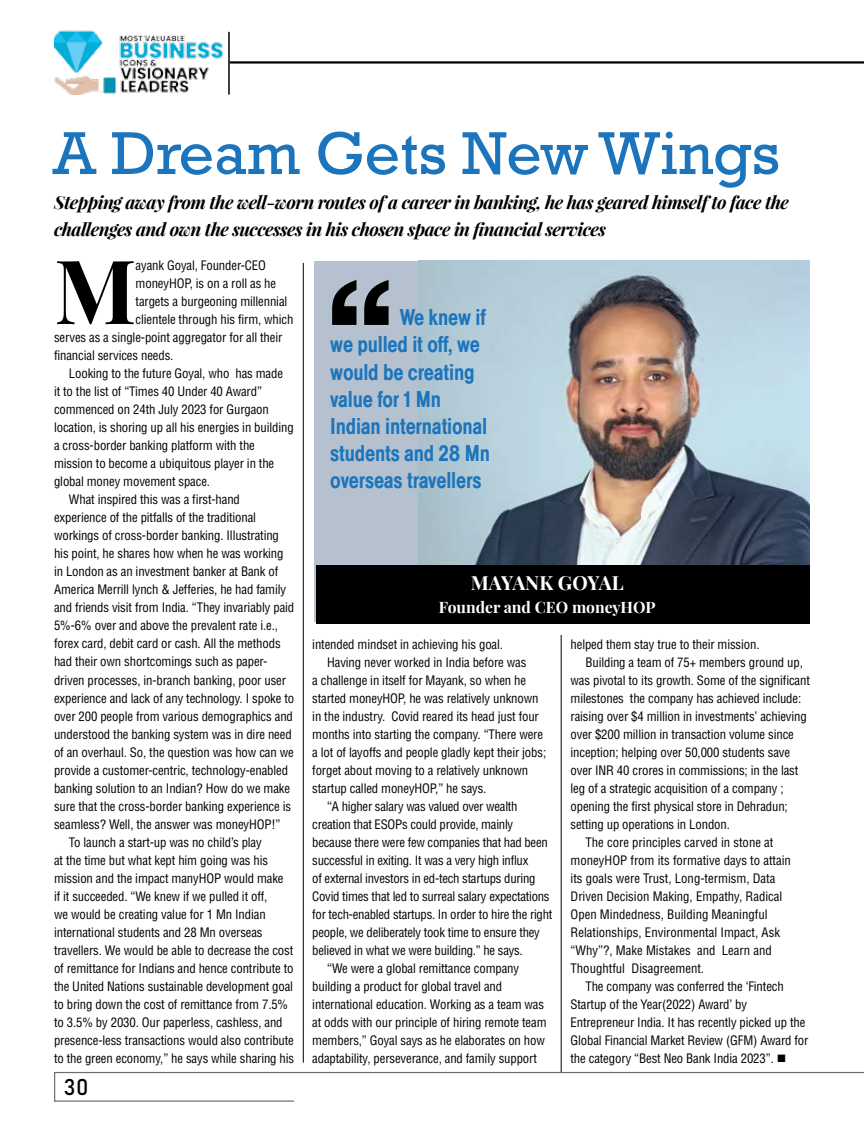
<style>
.page{position:relative;width:864px;height:1136px;background:#fff}
.page>*{position:absolute;margin:0;border:0;box-sizing:border-box;transform-origin:0 0}
.t1{font:700 88.95px "Playfair Display";color:#000}
.t2{font:61.5px "Rockwell";color:#1c75bc}
.t3{font:24px/27px "Helvetica Medium Condensed Plain";letter-spacing:-.01em;color:#1c75bc;scale:.95 1}
.t4{font:22.5px "Bahnschrift";color:#000}
.t5{font:700 19.5px "Playfair Display";letter-spacing:.01em;color:#fff}
.t6{font:italic 700 18px/27px "Playfair Display";letter-spacing:-.03em;color:#000}
.t7{font:700 15.75px "Playfair Display";color:#fff}
.t8{font:condensed 12.75px "Helvetica";letter-spacing:-.01em;color:#000}
</style>
<div class="page">
<svg style="left:54px;top:1071px;width:809px;height:31px"></svg>
<hr style="left:54px;top:1100px;width:240px;height:1px;background:#6d6e71">
<img style="left:54px;top:30px;width:169px;height:64px">
<hr style="left:228px;top:32px;width:2px;height:62px;background:#000">
<hr style="left:230px;top:61px;width:633px;height:3px;background:#000">
<hr style="left:303px;top:263px;width:1px;height:799px;background:#000">
<hr style="left:560px;top:634px;width:1px;height:437px;background:#000">
<div style="left:314px;top:261px;width:495px;height:360px;background:#b5c1cf"></div>
<img style="left:418px;top:261px;width:391px;height:304px">
<svg style="left:332px;top:280px;width:56px;height:45px"></svg>
<div style="left:316px;top:565px;width:493px;height:58px;background:#000"></div>
<h2 class="t2" style="left:53px;top:118px;width:728px">A Dream Gets New Wings</h2>
<h3 class="t6" style="left:54px;top:188px;width:736px">Stepping away from the well-worn routes of a career in banking, he has geared himself to face the challenges and own the successes in his chosen space in financial services</h3>
<h1 class="t1" style="left:54px;top:235px;width:84px">M</h1>
<p class="t8" style="left:136px;top:257px;width:132px">ayank Goyal, Founder-CEO</p>
<p class="t8" style="left:136px;top:275px;width:142px">moneyHOP, is on a roll as he</p>
<p class="t8" style="left:136px;top:293px;width:153px">targets a burgeoning millennial</p>
<p class="t8" style="left:136px;top:311px;width:159px">clientele through his firm, which</p>
<p class="t8" style="left:54px;top:329px;width:230px">serves as a single-point aggregator for all their</p>
<p class="t8" style="left:54px;top:347px;width:121px">financial services needs.</p>
<p class="t8" style="left:69px;top:365px;width:215px">Looking to the future Goyal, who has made</p>
<p class="t8" style="left:54px;top:383px;width:209px">it to the list of “Times 40 U nder 40 Award”</p>
<p class="t8" style="left:54px;top:401px;width:216px">commenced on 24th July 2023 for Gurgaon</p>
<p class="t8" style="left:54px;top:419px;width:241px">location, is shoring up all his energies in building</p>
<p class="t8" style="left:54px;top:437px;width:202px">a cross-border banking platform with the</p>
<p class="t8" style="left:54px;top:455px;width:222px">mission to become a ubiquitous player in the</p>
<p class="t8" style="left:54px;top:473px;width:157px">global money movement space.</p>
<p class="t8" style="left:69px;top:491px;width:172px">What inspired this was a first-hand</p>
<p class="t8" style="left:54px;top:509px;width:203px">experience of the pitfalls of the traditional</p>
<p class="t8" style="left:54px;top:527px;width:226px">workings of cross-border banking. Illustrating</p>
<p class="t8" style="left:54px;top:545px;width:231px">his point, he shares how when he was working</p>
<p class="t8" style="left:54px;top:563px;width:225px">in London as an investment banker at Bank of</p>
<p class="t8" style="left:54px;top:581px;width:233px">America Merrill lynch &amp; Jefferies, he had family</p>
<p class="t8" style="left:54px;top:599px;width:242px">and friends visit from India. “They invariably paid</p>
<p class="t8" style="left:54px;top:617px;width:225px">5%-6% over and above the prevalent rate i.e.,</p>
<p class="t8" style="left:54px;top:635px;width:228px">forex card, debit card or cash. All the methods</p>
<p class="t8" style="left:54px;top:653px;width:215px">had their own shortcomings such as paper-</p>
<p class="t8" style="left:54px;top:671px;width:233px">driven processes, in-branch banking, poor user</p>
<p class="t8" style="left:54px;top:689px;width:241px">experience and lack of any technology. I spoke to</p>
<p class="t8" style="left:54px;top:707px;width:240px">over 200 people from various demographics and</p>
<p class="t8" style="left:54px;top:725px;width:239px">understood the banking system was in dire need</p>
<p class="t8" style="left:54px;top:743px;width:241px">of an overhaul. So, the question was how can we</p>
<p class="t8" style="left:54px;top:761px;width:235px">provide a customer-centric, technology-enabled</p>
<p class="t8" style="left:54px;top:779px;width:237px">banking solution to an Indian? How do we make</p>
<p class="t8" style="left:54px;top:797px;width:238px">sure that the cross-border banking experience is</p>
<p class="t8" style="left:54px;top:815px;width:228px">seamless? Well, the answer was moneyHOP!”</p>
<p class="t8" style="left:69px;top:833px;width:194px">To launch a start-up was no child’s play</p>
<p class="t8" style="left:54px;top:851px;width:215px">at the time but what kept him going was his</p>
<p class="t8" style="left:54px;top:869px;width:231px">mission and the impact manyHOP would make</p>
<p class="t8" style="left:54px;top:887px;width:215px">if it succeeded. “We knew if we pulled it off,</p>
<p class="t8" style="left:54px;top:905px;width:213px">we would be creating value for 1 Mn Indian</p>
<p class="t8" style="left:54px;top:923px;width:210px">international students and 28 Mn overseas</p>
<p class="t8" style="left:54px;top:941px;width:240px">travellers. We would be able to decrease the cost</p>
<p class="t8" style="left:54px;top:959px;width:241px">of remittance for Indians and hence contribute to</p>
<p class="t8" style="left:54px;top:977px;width:240px">the U nited Nations sustainable development goal</p>
<p class="t8" style="left:54px;top:995px;width:236px">to bring down the cost of remittance from 7.5%</p>
<p class="t8" style="left:54px;top:1014px;width:230px">to 3.5% by 2030. Our paperless, cashless, and</p>
<p class="t8" style="left:54px;top:1032px;width:241px">presence-less transactions would also contribute</p>
<p class="t8" style="left:54px;top:1050px;width:241px">to the green economy,” he says while sharing his</p>
<h3 class="t3" style="left:330px;top:304px;width:169px;text-indent:69px">We knew if we pulled it off, we would be creating value for 1 Mn<br>Indian international students and 28 Mn overseas travellers</h3>
<h3 class="t5" style="left:470px;top:570px;width:154px">Mayank Goyal</h3>
<p class="t7" style="left:438px;top:597px;width:194px">Founder and CEO moneyHOP</p>
<p class="t8" style="left:312px;top:636px;width:192px">intended mindset in achieving his goal.</p>
<p class="t8" style="left:327px;top:654px;width:201px">Having never worked in India before was</p>
<p class="t8" style="left:312px;top:672px;width:215px">a challenge in itself for Mayank, so when he</p>
<p class="t8" style="left:312px;top:690px;width:227px">started moneyHOP, he was relatively unknown</p>
<p class="t8" style="left:312px;top:708px;width:228px">in the industry. Covid reared its head just four</p>
<p class="t8" style="left:312px;top:726px;width:232px">months into starting the company. “There were</p>
<p class="t8" style="left:312px;top:744px;width:235px">a lot of layoffs and people gladly kept their jobs;</p>
<p class="t8" style="left:312px;top:762px;width:217px">forget about moving to a relatively unknown</p>
<p class="t8" style="left:312px;top:780px;width:175px">startup called moneyHOP,” he says.</p>
<p class="t8" style="left:327px;top:798px;width:192px">“A higher salary was valued over wealth</p>
<p class="t8" style="left:312px;top:816px;width:202px">creation that ESOPs could provide, mainly</p>
<p class="t8" style="left:312px;top:834px;width:237px">because there were few companies that had been</p>
<p class="t8" style="left:312px;top:852px;width:217px">successful in exiting. It was a very high influx</p>
<p class="t8" style="left:312px;top:870px;width:225px">of external investors in ed-tech startups during</p>
<p class="t8" style="left:312px;top:888px;width:239px">Covid times that led to surreal salary expectations</p>
<p class="t8" style="left:312px;top:906px;width:241px">for tech-enabled startups. In order to hire the right</p>
<p class="t8" style="left:312px;top:924px;width:229px">people, we deliberately took time to ensure they</p>
<p class="t8" style="left:312px;top:942px;width:212px">believed in what we were building.” he says.</p>
<p class="t8" style="left:327px;top:960px;width:193px">“We were a global remittance company</p>
<p class="t8" style="left:312px;top:978px;width:191px">building a product for global travel and</p>
<p class="t8" style="left:312px;top:996px;width:233px">international education. Working as a team was</p>
<p class="t8" style="left:312px;top:1014px;width:236px">at odds with our principle of hiring remote team</p>
<p class="t8" style="left:312px;top:1032px;width:234px">members,” Goyal says as he elaborates on how</p>
<p class="t8" style="left:312px;top:1050px;width:226px">adaptability, perseverance, and family support</p>
<p class="t8" style="left:570px;top:636px;width:190px">helped them stay true to their mission.</p>
<p class="t8" style="left:585px;top:654px;width:219px">Building a team of 75+ members ground up,</p>
<p class="t8" style="left:570px;top:672px;width:241px">was pivotal to its growth. Some of the significant</p>
<p class="t8" style="left:570px;top:690px;width:232px">milestones the company has achieved include:</p>
<p class="t8" style="left:570px;top:708px;width:238px">raising over $4 million in investments’ achieving</p>
<p class="t8" style="left:570px;top:726px;width:225px">over $200 million in transaction volume since</p>
<p class="t8" style="left:570px;top:744px;width:221px">inception; helping over 50,000 students save</p>
<p class="t8" style="left:570px;top:762px;width:229px">over INR 40 crores in commissions; in the last</p>
<p class="t8" style="left:570px;top:780px;width:214px">leg of a strategic acquisition of a company ;</p>
<p class="t8" style="left:570px;top:798px;width:219px">opening the first physical store in Dehradun;</p>
<p class="t8" style="left:570px;top:816px;width:161px">setting up operations in London.</p>
<p class="t8" style="left:585px;top:834px;width:189px">The core principles carved in stone at</p>
<p class="t8" style="left:570px;top:852px;width:222px">moneyHOP from its formative days to attain</p>
<p class="t8" style="left:570px;top:870px;width:206px">its goals were Trust, Long-termism, Data</p>
<p class="t8" style="left:570px;top:888px;width:213px">Driven Decision Making, Empathy, Radical</p>
<p class="t8" style="left:570px;top:906px;width:198px">Open Mindedness, Building Meaningful</p>
<p class="t8" style="left:570px;top:924px;width:211px">Relationships, Environmental Impact, Ask</p>
<p class="t8" style="left:570px;top:942px;width:203px">“Why”?, Make Mistakes and Learn and</p>
<p class="t8" style="left:570px;top:960px;width:135px">Thoughtful Disagreement.</p>
<p class="t8" style="left:585px;top:978px;width:200px">The company was conferred the ‘Fintech</p>
<p class="t8" style="left:570px;top:996px;width:178px">Startup of the Year(2022) Award’ by</p>
<p class="t8" style="left:570px;top:1014px;width:236px">Entrepreneur India. It has recently picked up the</p>
<p class="t8" style="left:570px;top:1032px;width:239px">Global Financial Market Review (GFM) Award for</p>
<p class="t8" style="left:570px;top:1050px;width:217px">the category “Best Neo Bank India 2023”. ■</p>
<h3 class="t4" style="left:64px;top:1069px;width:26px">30</h3>
</div>
